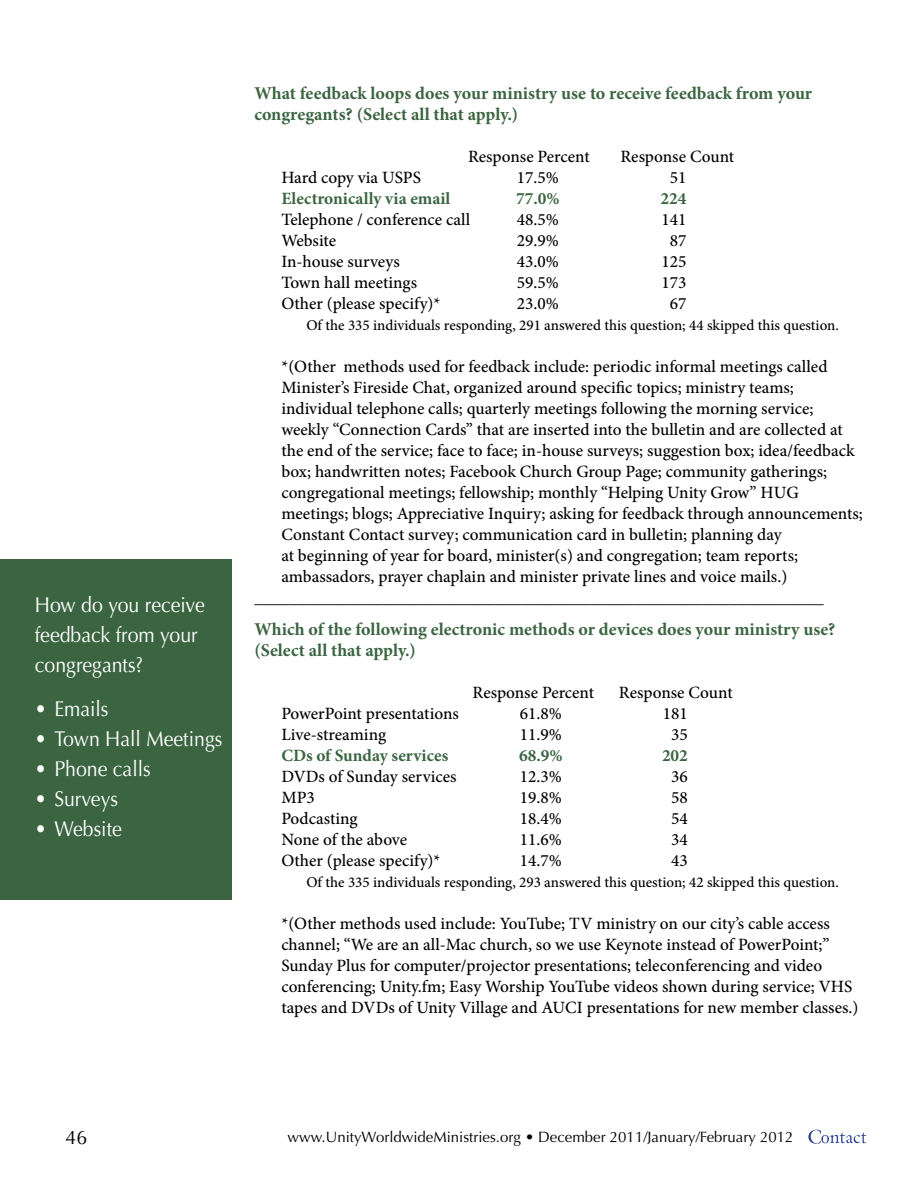
<style>
.page{position:relative;width:918px;height:1188px;background:#fff}
.page>*{position:absolute;margin:0;border:0;box-sizing:border-box;transform-origin:0 0}
.A-_Photo_Caption{font:21.45px/30px "Optima LT Std";color:#fff;scale:.91 1}
.t1{font:19.5px "Optima LT Std";color:#000}
.A-_Body{font:700 18px/21px "Minion Pro";color:#3b6541}
.A-_Body-2{font:500 17.25px/21px "Minion Pro";color:#000}
.Questionnaire_Line{font:700 17.25px "Minion Pro";color:#000}
.A-_Body-3{font:700 17.25px "Minion Pro";color:#3b6541}
.A-_Body-4{font:500 15px "Minion Pro";color:#000}
.t2{font:15px "Optima LT Std";color:#000}
</style>
<div class="page">
<div style="left:0;top:560px;width:231px;height:340px;background:#3b6541"></div>
<svg style="left:808px;top:1130px;width:59px;height:14px"></svg>
<p class="A-_Photo_Caption" style="left:35px;top:590px;width:188px">How do you receive feedback from your congregants?</p>
<p class="A-_Photo_Caption" style="left:35px;top:694px;width:82px">• Emails</p>
<p class="A-_Photo_Caption" style="left:35px;top:724px;width:208px">• Town Hall Meetings</p>
<p class="A-_Photo_Caption" style="left:35px;top:754px;width:129px">• Phone calls</p>
<p class="A-_Photo_Caption" style="left:35px;top:784px;width:93px">• Surveys</p>
<p class="A-_Photo_Caption" style="left:35px;top:814px;width:97px">• Website</p>
<p class="A-_Body" style="left:254px;top:83px;width:559px">What feedback loops does your ministry use to receive feedback from your congregants? (Select all that apply.)</p>
<p class="A-_Body-2" style="left:468px;top:146px;width:123px">Response Percent</p>
<p class="A-_Body-2" style="left:620px;top:146px;width:115px">Response Count</p>
<p class="A-_Body-2" style="left:281px;top:167px;width:141px">Hard copy via USPS</p>
<p class="A-_Body-2" style="left:517px;top:167px;width:44px">17.5%</p>
<p class="A-_Body-2" style="left:670px;top:167px;width:18px">51</p>
<p class="A-_Body-3" style="left:281px;top:187px;width:171px">Electronically via email</p>
<p class="A-_Body-3" style="left:516px;top:187px;width:45px">77.0%</p>
<p class="A-_Body-3" style="left:661px;top:187px;width:27px">224</p>
<p class="A-_Body-2" style="left:281px;top:209px;width:190px">Telephone / conference call</p>
<p class="A-_Body-2" style="left:517px;top:209px;width:44px">48.5%</p>
<p class="A-_Body-2" style="left:661px;top:209px;width:26px">141</p>
<p class="A-_Body-2" style="left:281px;top:230px;width:56px">Website</p>
<p class="A-_Body-2" style="left:517px;top:230px;width:44px">29.9%</p>
<p class="A-_Body-2" style="left:670px;top:230px;width:18px">87</p>
<p class="A-_Body-2" style="left:281px;top:251px;width:120px">In-house surveys</p>
<p class="A-_Body-2" style="left:517px;top:251px;width:44px">43.0%</p>
<p class="A-_Body-2" style="left:661px;top:251px;width:26px">125</p>
<p class="A-_Body-2" style="left:281px;top:272px;width:137px">Town hall meetings</p>
<p class="A-_Body-2" style="left:517px;top:272px;width:44px">59.5%</p>
<p class="A-_Body-2" style="left:661px;top:272px;width:26px">173</p>
<p class="A-_Body-2" style="left:281px;top:293px;width:161px">Other (please specify)*</p>
<p class="A-_Body-2" style="left:517px;top:293px;width:44px">23.0%</p>
<p class="A-_Body-2" style="left:670px;top:293px;width:18px">67</p>
<p class="A-_Body-4" style="left:306px;top:315px;width:534px">Of the 335 individuals responding, 291 answered this question; 44 skipped this question.</p>
<p class="A-_Body-2" style="left:281px;top:356px;width:583px">*(Other methods used for feedback include: periodic informal meetings called Minister’s Fireside Chat, organized around specific topics; ministry teams; individual telephone calls; quarterly meetings following the morning service; weekly “Connection Cards” that are inserted into the bulletin and are collected at the end of the service; face to face; in-house surveys; suggestion box; idea/feedback box; handwritten notes; Facebook Church Group Page; community gatherings; congregational meetings; fellowship; monthly “Helping Unity Grow” HUG meetings; blogs; Appreciative Inquiry; asking for feedback through announcements; Constant Contact survey; communication card in bulletin; planning day<br>at beginning of year for board, minister(s) and congregation; team reports; ambassadors, prayer chaplain and minister private lines and voice mails.)</p>
<p class="Questionnaire_Line" style="left:254px;top:586px;width:571px">__________________________________________________________________</p>
<p class="A-_Body" style="left:254px;top:619px;width:583px">Which of the following electronic methods or devices does your ministry use? (Select all that apply.)</p>
<p class="A-_Body-2" style="left:473px;top:682px;width:123px">Response Percent</p>
<p class="A-_Body-2" style="left:619px;top:682px;width:115px">Response Count</p>
<p class="A-_Body-2" style="left:281px;top:703px;width:179px">PowerPoint presentations</p>
<p class="A-_Body-2" style="left:520px;top:703px;width:44px">61.8%</p>
<p class="A-_Body-2" style="left:663px;top:703px;width:26px">181</p>
<p class="A-_Body-2" style="left:281px;top:724px;width:106px">Live-streaming</p>
<p class="A-_Body-2" style="left:520px;top:724px;width:44px">11.9%</p>
<p class="A-_Body-2" style="left:671px;top:724px;width:18px">35</p>
<p class="A-_Body-3" style="left:281px;top:743px;width:168px">CDs of Sunday services</p>
<p class="A-_Body-3" style="left:519px;top:743px;width:45px">68.9%</p>
<p class="A-_Body-3" style="left:662px;top:743px;width:27px">202</p>
<p class="A-_Body-2" style="left:281px;top:766px;width:177px">DVDs of Sunday services</p>
<p class="A-_Body-2" style="left:520px;top:766px;width:44px">12.3%</p>
<p class="A-_Body-2" style="left:671px;top:766px;width:18px">36</p>
<p class="A-_Body-2" style="left:281px;top:787px;width:35px">MP3</p>
<p class="A-_Body-2" style="left:520px;top:787px;width:44px">19.8%</p>
<p class="A-_Body-2" style="left:671px;top:787px;width:18px">58</p>
<p class="A-_Body-2" style="left:281px;top:808px;width:78px">Podcasting</p>
<p class="A-_Body-2" style="left:520px;top:808px;width:44px">18.4%</p>
<p class="A-_Body-2" style="left:671px;top:808px;width:18px">54</p>
<p class="A-_Body-2" style="left:281px;top:829px;width:127px">None of the above</p>
<p class="A-_Body-2" style="left:520px;top:829px;width:44px">11.6%</p>
<p class="A-_Body-2" style="left:671px;top:829px;width:18px">34</p>
<p class="A-_Body-2" style="left:281px;top:850px;width:161px">Other (please specify)*</p>
<p class="A-_Body-2" style="left:520px;top:850px;width:44px">14.7%</p>
<p class="A-_Body-2" style="left:671px;top:850px;width:18px">43</p>
<p class="A-_Body-4" style="left:306px;top:872px;width:534px">Of the 335 individuals responding, 293 answered this question; 42 skipped this question.</p>
<p class="A-_Body-2" style="left:281px;top:913px;width:579px">*(Other methods used include: YouTube; TV ministry on our city’s cable access channel; “We are an all-Mac church, so we use Keynote instead of PowerPoint;” Sunday Plus for computer/projector presentations; teleconferencing and video conferencing; Unity.fm; Easy Worship YouTube videos shown during service; VHS tapes and DVDs of Unity Village and AUCI presentations for new member classes.)</p>
<p class="t1" style="left:66px;top:1126px;width:23px">46</p>
<p class="t2" style="left:288px;top:1128px;width:507px">www.UnityWorldwideMinistries.org • December 2011/January/February 2012</p>
</div>
